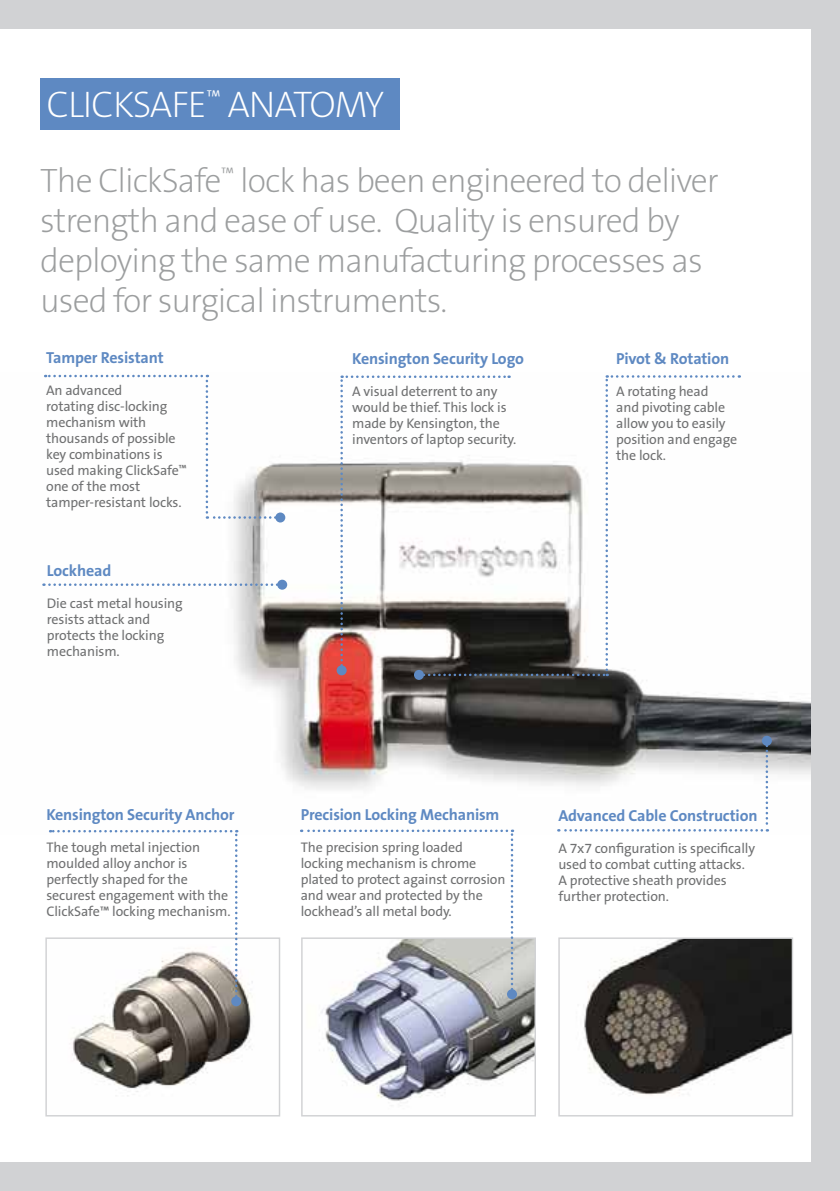
<style>
.page{position:relative;width:840px;height:1191px;background:#fff}
.page>*{position:absolute;margin:0;border:0;box-sizing:border-box;transform-origin:0 0}
.t1{font:37.2px "The Sans KENSINGTON2 XL";letter-spacing:-.03em;color:#fff}
.t2{font:34px/40px "The Sans KENSINGTON2 XL";letter-spacing:-.03em;color:#9c9e9f}
.t3{font:16px "The Sans KENSINGTON7 Bd";letter-spacing:-.01em;color:#5e89c2}
.t4{font:14px/16px "The Sans KENSINGTON5 Rg";letter-spacing:-.01em;color:#707172}
.s1{font-size:12px}
</style>
<div class="page">
<div style="left:0;top:0;width:839px;height:1191px;background:#d1d2d4"></div>
<div style="left:0;top:29px;width:810px;height:1132px;background:#fff"></div>
<div style="left:40px;top:79px;width:359px;height:51px;background:#5e89c2"></div>
<img style="left:72px;top:939px;width:181px;height:157px">
<div style="left:45px;top:937px;width:235px;height:179px;border:1px solid #d1d2d4"></div>
<img style="left:321px;top:939px;width:212px;height:163px">
<div style="left:301px;top:937px;width:234px;height:179px;border:1px solid #d1d2d4"></div>
<img style="left:583px;top:939px;width:207px;height:157px">
<div style="left:558px;top:937px;width:234px;height:179px;border:1px solid #d1d2d4"></div>
<img style="left:42px;top:374px;width:768px;height:459px">
<svg style="left:45px;top:375px;width:236px;height:144px"></svg>
<div style="left:275px;top:512px;width:10px;height:10px;background:#5e89c2;border-radius:50%"></div>
<svg style="left:336px;top:665px;width:10px;height:10px"></svg>
<svg style="left:340px;top:375px;width:399px;height:301px"></svg>
<div style="left:414px;top:670px;width:10px;height:10px;background:#5e89c2;border-radius:50%"></div>
<svg style="left:43px;top:583px;width:234px;height:3px"></svg>
<div style="left:277px;top:579px;width:10px;height:10px;background:#5e89c2;border-radius:50%"></div>
<svg style="left:50px;top:830px;width:187px;height:172px"></svg>
<div style="left:231px;top:996px;width:10px;height:10px;background:#5e89c2;border-radius:50%"></div>
<svg style="left:301px;top:829px;width:212px;height:166px"></svg>
<div style="left:506px;top:989px;width:10px;height:10px;background:#5e89c2;border-radius:50%"></div>
<svg style="left:558px;top:739px;width:209px;height:92px"></svg>
<div style="left:761px;top:735px;width:10px;height:10px;background:#5e89c2;border-radius:50%"></div>
<h1 class="t1" style="left:46px;top:84px;width:339px">CLICKSAFE<sup>™</sup> ANATOMY</h1>
<h2 class="t2" style="left:40px;top:162px;width:680px">The ClickSafe<sup>™</sup> lock has been engineered to deliver strength and ease of use. Quality is ensured by deploying the same manufacturing processes as used for surgical instruments.</h2>
<p class="t3" style="left:46px;top:349px;width:119px">Tamper Resistant</p>
<p class="t4" style="left:46px;top:383px;width:142px">An advanced<br>rotating disc-locking mechanism with thousands of possible key combinations is used making ClickSafe<span class="s1">™ </span>one of the most tamper-resistant locks.</p>
<p class="t3" style="left:47px;top:562px;width:66px">Lockhead</p>
<p class="t4" style="left:47px;top:596px;width:137px">Die cast metal housing resists attack and protects the locking mechanism.</p>
<p class="t3" style="left:46px;top:806px;width:189px">Kensington Security Anchor</p>
<p class="t4" style="left:46px;top:840px;width:185px">The tough metal injection moulded alloy anchor is perfectly shaped for the securest engagement with the<br>ClickSafe™ locking mechanism.</p>
<p class="t3" style="left:352px;top:350px;width:173px">Kensington Security Logo</p>
<p class="t4" style="left:352px;top:384px;width:165px">A visual deterrent to any would be thief. This lock is made by Kensington, the inventors of laptop security.</p>
<p class="t3" style="left:616px;top:350px;width:114px">Pivot &amp; Rotation</p>
<p class="t4" style="left:616px;top:384px;width:122px">A rotating head<br>and pivoting cable allow you to easily position and engage the lock.</p>
<p class="t3" style="left:300px;top:806px;width:200px">Precision Locking Mechanism</p>
<p class="t4" style="left:300px;top:840px;width:206px">The precision spring loaded locking mechanism is chrome plated to protect against corrosion and wear and protected by the lockhead’s all metal body.</p>
<p class="t3" style="left:558px;top:806px;width:201px">Advanced Cable Construction</p>
<p class="t4" style="left:558px;top:840px;width:198px">A 7x7 configuration is specifically used to combat cutting attacks.<br>A protective sheath provides further protection.</p>
</div>
